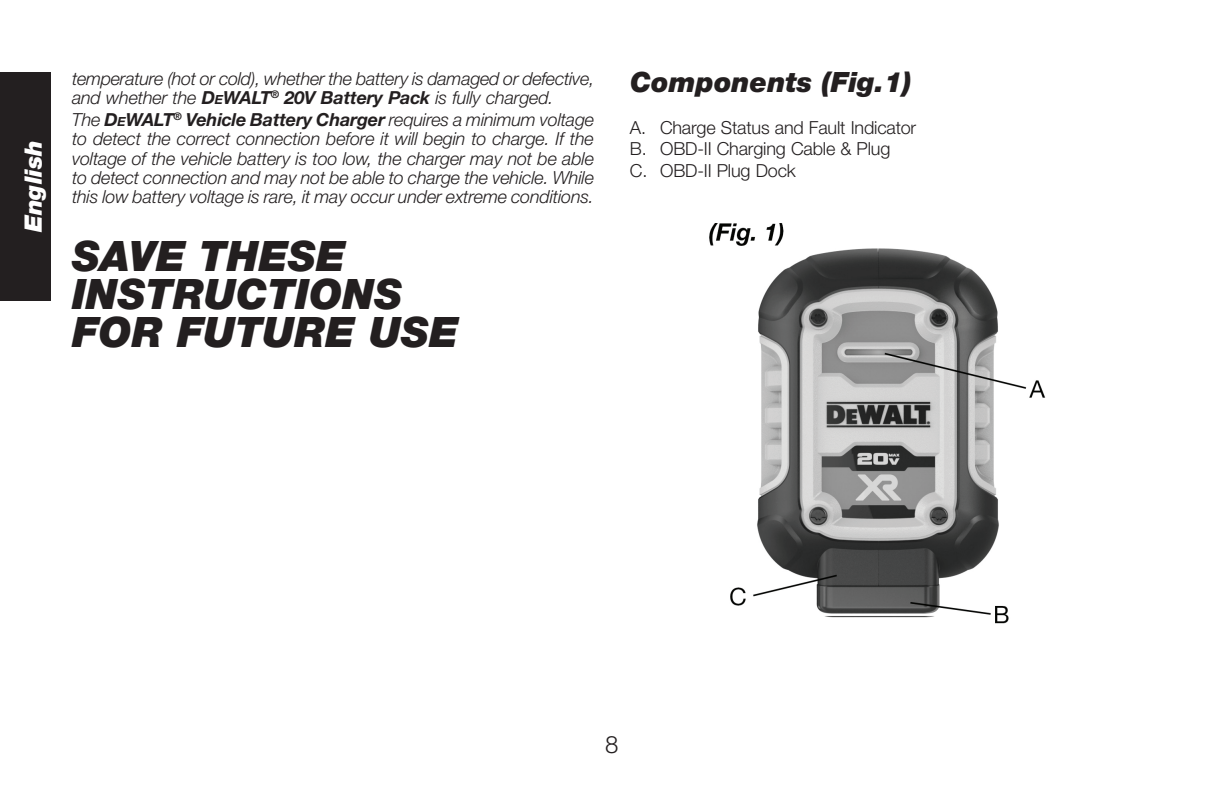
<style>
.page{position:relative;width:1224px;height:792px;background:#fff}
.page>*{position:absolute;margin:0;border:0;box-sizing:border-box;transform-origin:0 0}
.t1{font:italic 900 42px/38px "Helvetica Neue LT Std";color:#231f20}
.t2{font:italic 900 28px "Helvetica Neue LT Std";color:#231f20}
.t3{font:italic 900 24px "Helvetica Neue LT Std";color:#fff}
.t4{font:300 24px "Helvetica Neue LT Std";color:#231f20}
.t5{font:italic 300 18px/19.4px "Helvetica Neue LT Std";letter-spacing:-.01em;color:#231f20}
.t6{font:300 18px/21.4px "Helvetica Neue LT Std";letter-spacing:-.01em;color:#231f20}
.s1{font-weight:700}
.s2{font-weight:700;font-size:12.6px}
</style>
<div class="page">
<div style="left:0;top:72px;width:51px;height:228px;background:#231f20"></div>
<img style="left:709px;top:223px;width:337px;height:401px">
<h3 class="t3" style="left:19px;top:232px;width:93px;rotate:-90deg">English</h3>
<p class="t5" style="left:72px;top:69px;width:524px">temperature (hot or cold), whether the battery is damaged or defective, and whether the <span class="s1">D</span><span class="s2">e</span><span class="s1">WALT</span><sup>®</sup> <span class="s1">20V Battery Pack</span> is fully charged.</p>
<p class="t5" style="left:72px;top:109px;width:524px;text-align:justify">The <span class="s1">D</span><span class="s2">e</span><span class="s1">WALT</span><sup>®</sup> <span class="s1">Vehicle Battery Charger</span> requires a minimum voltage to detect the correct connection before it will begin to charge. If the voltage of the vehicle battery is too low, the charger may not be able to detect connection and may not be able to charge the vehicle. While this low battery voltage is rare, it may occur under extreme conditions.</p>
<h1 class="t1" style="left:72px;top:236px;width:388px">SAVE THESE<br>INSTRUCTIONS<br>FOR FUTURE USE</h1>
<h2 class="t2" style="left:630px;top:65px;width:283px">Components (Fig.1)</h2>
<p class="t6" style="left:630px;top:117px;width:288px">A. Charge Status and Fault Indicator<br>B. OBD-II Charging Cable &amp; Plug<br>C. OBD-II Plug Dock</p>
<h3 class="t4" style="left:605px;top:730px;width:15px">8</h3>
</div>
